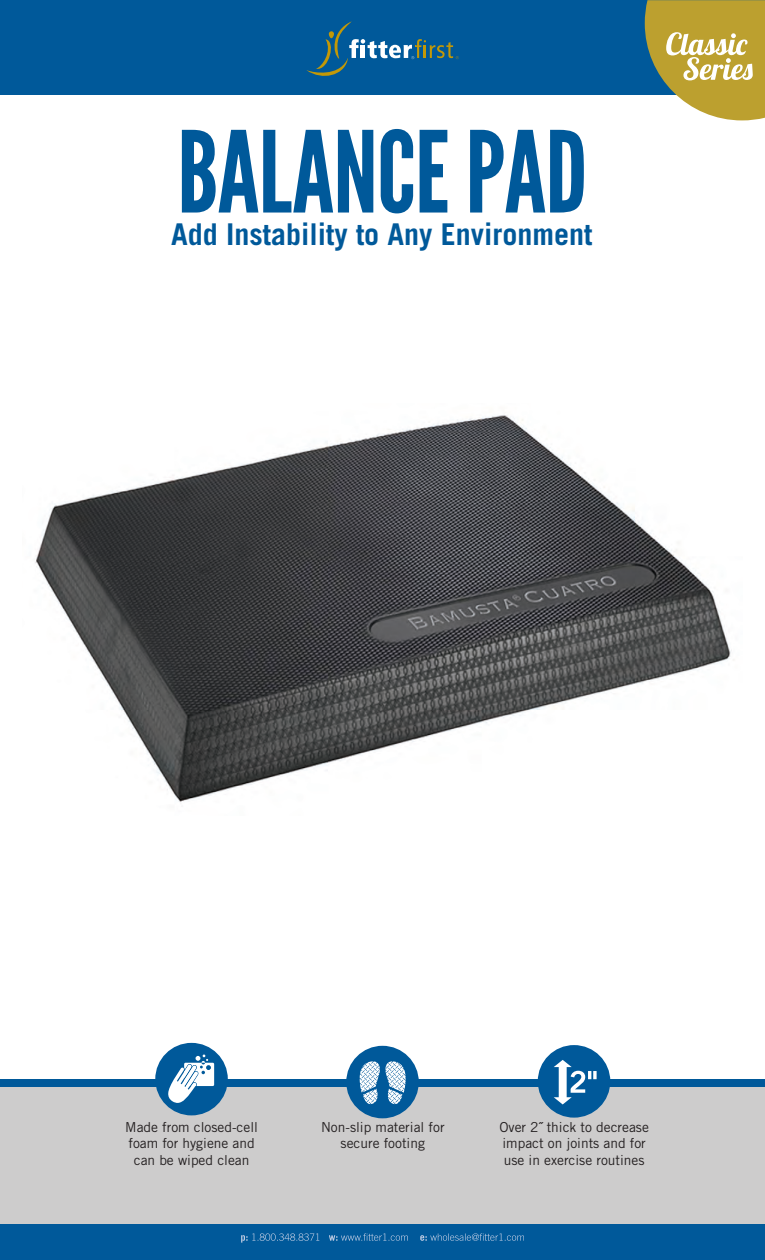
<style>
.page{position:relative;width:765px;height:1260px;background:#fff}
.page>*{position:absolute;margin:0;border:0;box-sizing:border-box;transform-origin:0 0}
.t1{font:112.5px "League Gothic";letter-spacing:-.01em;color:#00599a}
.t2{font:700 30px "Trade Gothic";color:#00599a}
.t3{font:13.75px/16.5px "Trade Gothic";color:#231f20;text-align:center}
</style>
<div class="page">
<div style="left:0;top:1085px;width:765px;height:175px;background:#cdcccc"></div>
<div style="left:0;top:1225px;width:765px;height:35px;background:#00599a"></div>
<div style="left:0;top:1079px;width:765px;height:7px;background:#00599a"></div>
<div style="left:0;top:0;width:765px;height:94px;background:#00599a"></div>
<div style="left:155px;top:1043px;width:73px;height:72px;background:#00599a;border-radius:50%"></div>
<div style="left:538px;top:1045px;width:72px;height:73px;background:#00599a;border-radius:50%"></div>
<div style="left:346px;top:1046px;width:73px;height:72px;background:#00599a;border-radius:50%"></div>
<svg style="left:645px;top:0;width:120px;height:120px;background:#bdad5c"></svg>
<svg style="left:241px;top:1233px;width:78px;height:10px"></svg>
<svg style="left:329px;top:1233px;width:79px;height:8px"></svg>
<svg style="left:420px;top:1233px;width:78px;height:8px"></svg>
<svg style="left:307px;top:22px;width:152px;height:54px"></svg>
<svg style="left:554px;top:1060px;width:43px;height:44px"></svg>
<svg style="left:168px;top:1055px;width:46px;height:48px"></svg>
<svg style="left:360px;top:1061px;width:46px;height:43px"></svg>
<img style="left:35px;top:415px;width:699px;height:387px">
<h1 class="t1" style="left:177px;top:130px;width:412px">BALANCE PAD</h1>
<h2 class="t2" style="left:171px;top:224px;width:423px">Add Instability to Any Environment</h2>
<p class="t3" style="left:125px;top:1120px;width:134px">Made from closed-cell foam for hygiene and can be wiped clean</p>
<p class="t3" style="left:499px;top:1120px;width:151px;text-align:left">Over 2˝ thick to decrease impact on joints and for use in exercise routines</p>
<p class="t3" style="left:321px;top:1120px;width:125px">Non-slip material for secure footing</p>
</div>
